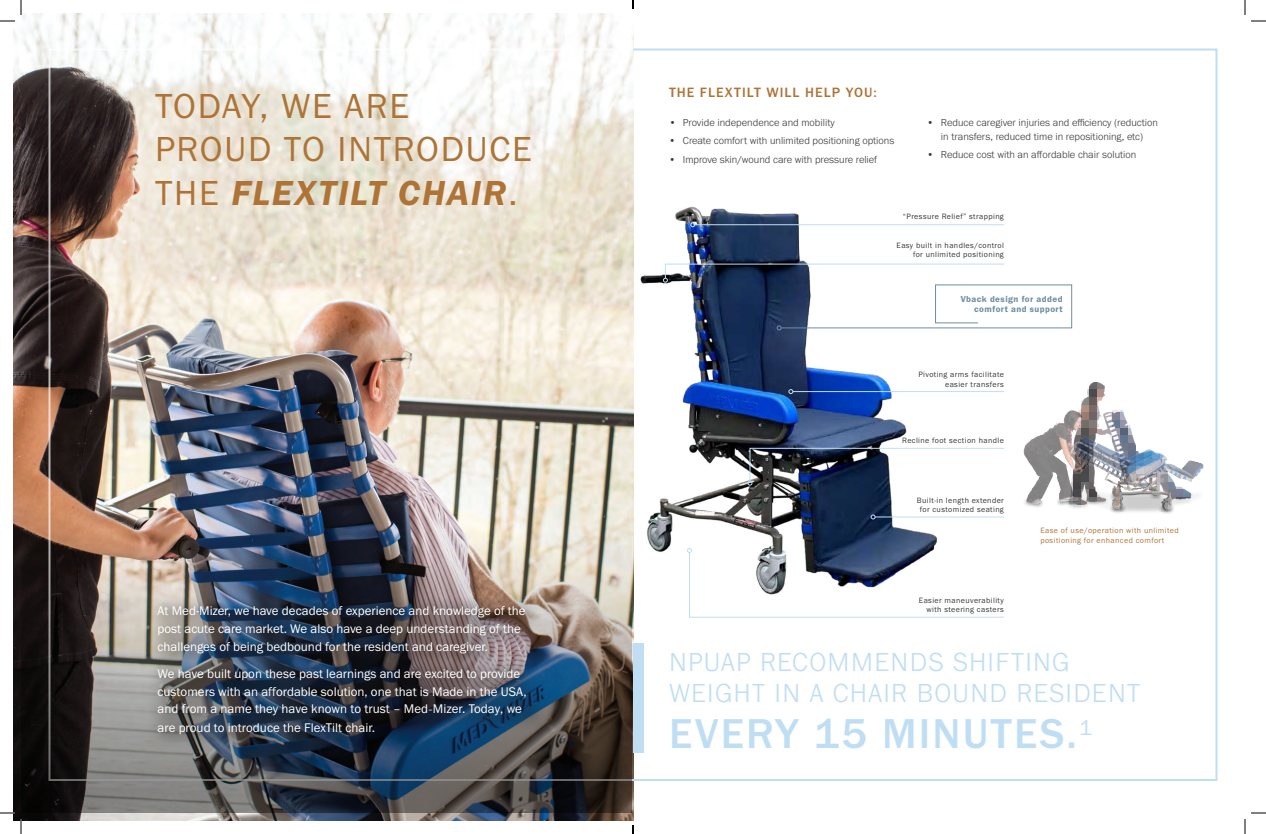
<style>
.page{position:relative;width:1266px;height:834px;background:#fff}
.page>*{position:absolute;margin:0;border:0;box-sizing:border-box;transform-origin:0 0}
.t1{font:500 43.3px "Franklin Gothic URW";letter-spacing:.05em;color:#bfdef4}
.t2{font:36px/43.2px "Franklin Gothic URW Boo";letter-spacing:.045em;color:#ae7437}
.t3{font:36px "Franklin Gothic URW Dem Ita";letter-spacing:.05em;color:#ae7437}
.t4{font:300 27px/31px "Franklin Gothic URW";letter-spacing:.05em;color:#bfdef4}
.t5{font:500 14px "Franklin Gothic URW";letter-spacing:.075em;color:#ae7437}
.t6{font:13px/18px "Franklin Gothic URW Boo";color:#fff}
.t7{font:300 10.5px/14px "Franklin Gothic URW";color:#373736;text-align:center}
.t8{font:9px/10.8px "Franklin Gothic URW Dem";letter-spacing:.05em;color:#6d8da4;text-align:right}
.t9{font:8px/9.6px "Franklin Gothic URW Boo";letter-spacing:.05em;color:#373736;text-align:right}
.t10{font:8px/9.6px "Franklin Gothic URW Boo";letter-spacing:.05em;color:#ae7437}
.s1{font-family:"Franklin Gothic URW Boo"}
.s2{font-family:"Minion Pro"}
</style>
<div class="page">
<img style="left:640px;top:206px;width:309px;height:346px">
<img style="left:14px;top:14px;width:620px;height:806px">
<img style="left:22px;top:513px;width:610px;height:299px">
<div style="left:147px;top:595px;width:405px;height:155px;background:#231f20;opacity:.75"></div>
<div style="left:633px;top:644px;width:10px;height:109px;background:#bfdef4"></div>
<hr style="left:793px;top:391px;width:211px;height:1px;background:#bfdef4">
<svg style="left:788px;top:389px;width:5px;height:5px"></svg>
<hr style="left:875px;top:516px;width:129px;height:1px;background:#bfdef4">
<svg style="left:871px;top:514px;width:5px;height:5px"></svg>
<svg style="left:747px;top:447px;width:257px;height:39px"></svg>
<svg style="left:687px;top:548px;width:317px;height:70px"></svg>
<hr style="left:695px;top:224px;width:309px;height:1px;background:#bfdef4">
<svg style="left:690px;top:222px;width:5px;height:5px"></svg>
<svg style="left:663px;top:263px;width:410px;height:67px"></svg>
<img style="left:1023px;top:382px;width:181px;height:132px">
<svg style="left:0;top:0;width:22px;height:22px"></svg>
<svg style="left:0;top:812px;width:22px;height:22px"></svg>
<svg style="left:1244px;top:0;width:22px;height:22px"></svg>
<svg style="left:1244px;top:812px;width:22px;height:22px"></svg>
<svg style="left:632px;top:0;width:2px;height:9px"></svg>
<svg style="left:632px;top:825px;width:2px;height:9px"></svg>
<h2 class="t2" style="left:155px;top:84px;width:378px">TODAY, WE ARE<br>PROUD TO INTRODUCE</h2>
<h2 class="t3" style="left:155px;top:169px;width:364px"><span class="s1">THE</span> FLEXTILT CHAIR<span class="s1">.</span></h2>
<p class="t6" style="left:158px;top:601px;width:370px">At Med-Mizer, we have decades of experience and knowledge of the post acute care market. We also have a deep understanding of the challenges of being bedbound for the resident and caregiver.</p>
<p class="t6" style="left:158px;top:664px;width:371px;line-height:17.6px">We have built upon these past learnings and are excited to provide customers with an affordable solution, one that is Made in the USA, and from a name they have known to trust – Med<span class="s2">-</span>Mizer. Today, we</p>
<p class="t6" style="left:158px;top:718px;width:219px">are proud to introduce the FlexTilt chair.</p>
<p class="t5" style="left:669px;top:84px;width:209px">THE FLEXTILT WILL HELP YOU:</p>
<p class="t7" style="left:669px;top:115px;width:167px">• Provide independence and mobility</p>
<p class="t7" style="left:669px;top:133px;width:227px">• Create comfort with unlimited positioning options</p>
<p class="t7" style="left:669px;top:152px;width:210px">• Improve skin/wound care with pressure relief</p>
<p class="t7" style="left:927px;top:115px;width:233px">• Reduce caregiver injuries and efficiency (reduction in transfers, reduced time in repositioning, etc)</p>
<p class="t7" style="left:927px;top:147px;width:211px">• Reduce cost with an affordable chair solution</p>
<p class="t9" style="left:903px;top:212px;width:103px">“Pressure Relief” strapping</p>
<p class="t9" style="left:897px;top:240px;width:109px">Easy built in handles/control for unlimited positioning</p>
<p class="t8" style="left:961px;top:293px;width:103px">Vback design for added comfort and support</p>
<p class="t9" style="left:919px;top:370px;width:87px">Pivoting arms facilitate easier transfers</p>
<p class="t9" style="left:902px;top:436px;width:103px">Recline foot section handle</p>
<p class="t9" style="left:917px;top:495px;width:88px;text-align:center">Built-in length extender for customized seating</p>
<p class="t9" style="left:919px;top:595px;width:87px">Easier maneuverability with steering casters</p>
<p class="t10" style="left:1040px;top:525px;width:140px">Ease of use/operation with unlimited positioning for enhanced comfort</p>
<h3 class="t4" style="left:669px;top:646px;width:472px">NPUAP RECOMMENDS SHIFTING<br>WEIGHT IN A CHAIR BOUND RESIDENT</h3>
<h1 class="t1" style="left:669px;top:706px;width:425px">EVERY 15 MINUTES.<sup>1</sup></h1>
</div>
